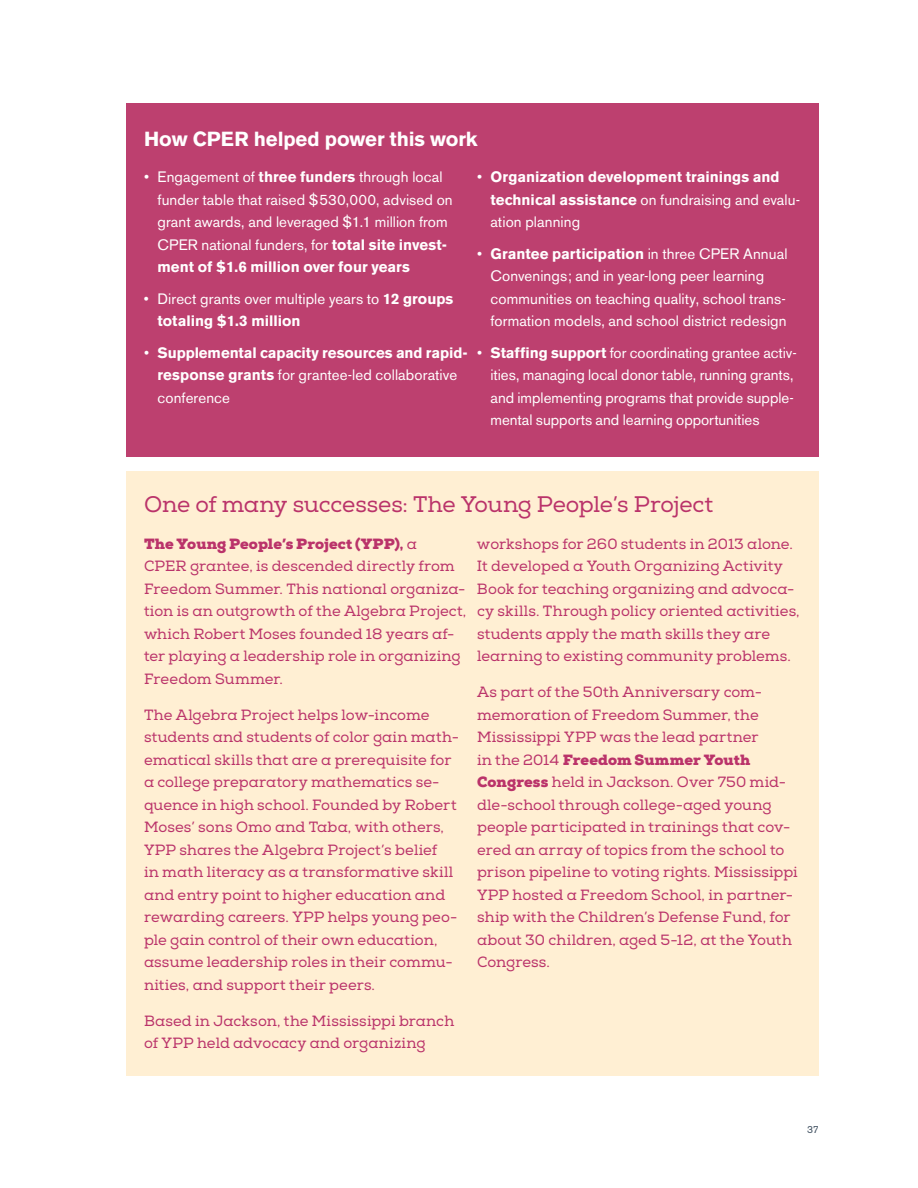
<style>
.page{position:relative;width:918px;height:1188px;background:#fff}
.page>*{position:absolute;margin:0;border:0;box-sizing:border-box;transform-origin:0 0}
.t1{font:22.5px "Nexa Slab";letter-spacing:-.01em;color:#ba336a}
.t2{font:700 20.25px "Akzidenz Grotesk BE";color:#fff}
.t3{font:15px/22.5px "Akzidenz Grotesk BE";letter-spacing:.005em;color:#fff}
.t4{font:700 15px/22.5px "Akzidenz Grotesk BE";color:#fff}
.t5{font:14.85px/22.5px "Nexa Slab";letter-spacing:.005em;color:#ba336a}
.t6{font:10.35px "Akzidenz Grotesk BQ";color:#445464}
.s1{font-weight:700}
.s2{font-weight:400}
.s3{font-weight:900}
</style>
<div class="page">
<div style="left:126px;top:471px;width:693px;height:605px;background:#ffefd3"></div>
<div style="left:126px;top:104px;width:693px;height:354px;background:#bd406f"></div>
<h2 class="t2" style="left:144px;top:127px;width:335px">How CPER helped power this work</h2>
<p class="t3" style="left:157px;top:166px;width:297px;text-indent:-13px">• Engagement of <span class="s1">three funders</span> through local funder table that raised $530,000, advised on grant awards, and leveraged $1.1 million from CPER national funders, for <span class="s1">total site invest&shy;ment of $1.6 million over four years</span></p>
<p class="t3" style="left:158px;top:287px;width:297px;text-indent:-14px">• Direct grants over multiple years to <span class="s1">12 groups totaling $1.3 million</span></p>
<p class="t4" style="left:158px;top:341px;width:312px;text-indent:-14px"><span class="s2">•</span> Supplemental capacity resources and rapid&shy;response grants <span class="s2">for grantee-led collaborative conference</span></p>
<p class="t4" style="left:490px;top:166px;width:311px;text-indent:-14px"><span class="s2">•</span> Organization development trainings and technical assistance <span class="s2">on fundraising and evalu&shy;ation planning</span></p>
<p class="t3" style="left:490px;top:242px;width:299px;text-indent:-14px">• <span class="s1">Grantee participation</span> in three CPER Annual Convenings; and in year-long peer learning communities on teaching quality, school trans&shy;formation models, and school district redesign</p>
<p class="t3" style="left:490px;top:341px;width:308px;text-indent:-14px">• <span class="s1">Staffing support</span> for coordinating grantee activ&shy;ities, managing local donor table, running grants, and implementing programs that provide supple&shy;mental supports and learning opportunities</p>
<h1 class="t1" style="left:144px;top:491px;width:571px">One of many successes: The Young People’s Project</h1>
<p class="t5" style="left:144px;top:533px;width:324px"><span class="s3">The Young People’s Project (YPP),</span> a<br>CPER grantee, is descended directly from Freedom Summer. This national organiza&shy;tion is an outgrowth of the Algebra Project, which Robert Moses founded 18 years af&shy;ter playing a leadership role in organizing Freedom Summer.</p>
<p class="t5" style="left:144px;top:704px;width:317px">The Algebra Project helps low-income students and students of color gain math&shy;ematical skills that are a prerequisite for a college preparatory mathematics se&shy;quence in high school. Founded by Robert Moses’ sons Omo and Taba, with others, YPP shares the Algebra Project’s belief<br>in math literacy as a transformative skill and entry point to higher education and rewarding careers. YPP helps young peo&shy;ple gain control of their own education, assume leadership roles in their commu&shy;nities, and support their peers.</p>
<p class="t5" style="left:144px;top:1010px;width:312px">Based in Jackson, the Mississippi branch of YPP held advocacy and organizing</p>
<p class="t5" style="left:477px;top:533px;width:324px">workshops for 260 students in 2013 alone.<br>It developed a Youth Organizing Activity Book for teaching organizing and advoca&shy;cy skills. Through policy oriented activities, students apply the math skills they are learning to existing community problems.</p>
<p class="t5" style="left:477px;top:681px;width:322px">As part of the 50th Anniversary com&shy;memoration of Freedom Summer, the Mississippi YPP was the lead partner<br>in the 2014 <span class="s3">Freedom Summer Youth Congress</span> held in Jackson. Over 750 mid&shy;dle-school through college-aged young people participated in trainings that cov&shy;ered an array of topics from the school to prison pipeline to voting rights. Mississippi YPP hosted a Freedom School, in partner&shy;ship with the Children’s Defense Fund, for about 30 children, aged 5-12, at the Youth Congress.</p>
<p class="t6" style="left:807px;top:1124px;width:13px">37</p>
</div>
